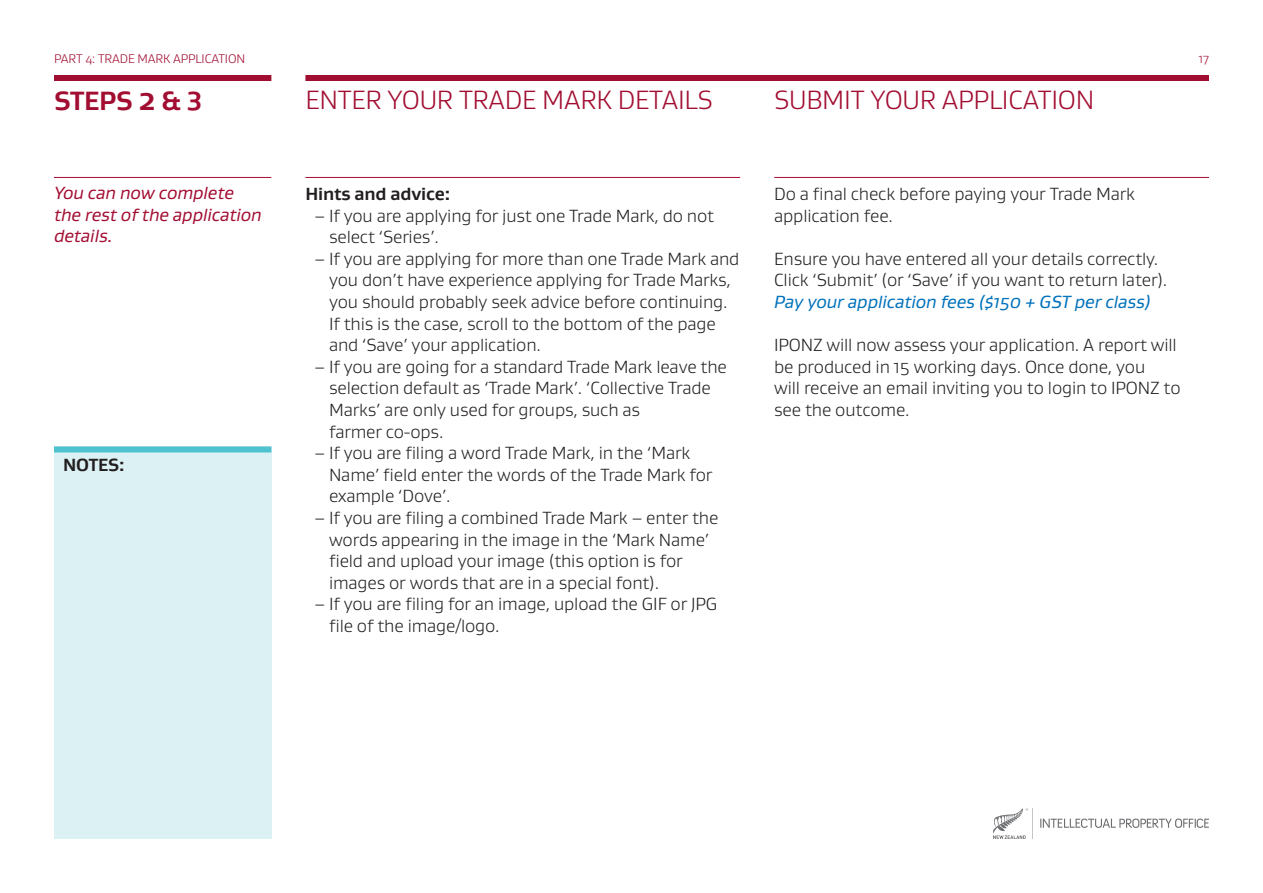
<style>
.page{position:relative;width:1263px;height:893px;background:#fff}
.page>*{position:absolute;margin:0;border:0;box-sizing:border-box;transform-origin:0 0}
.sub_titles{font:300 27px "Gustan";letter-spacing:-.01em;color:#a20e32}
.sub_title_bold{font:700 27px "Gustan";letter-spacing:-.01em;color:#a20e32}
.Body{font:300 18px/21.6px "Gustan";letter-spacing:-.01em;color:#231f20}
.italic_intro{font:italic 18px/21.6px "Gustan";letter-spacing:-.01em;color:#a20e32}
.Body-2{font:italic 18px "Gustan";letter-spacing:-.01em;color:#0071bb}
.Body-3{font:700 18px "Gustan";letter-spacing:-.01em;color:#231f20}
.small_top_title{font:300 12.75px "Gustan";letter-spacing:-.01em;color:#a20e32}
.s1{font-size:30px}
</style>
<div class="page">
<div style="left:54px;top:75px;width:217px;height:6px;background:#a20e32"></div>
<hr style="left:54px;top:177px;width:217px;height:1px;background:#a20e32">
<div style="left:305px;top:75px;width:904px;height:6px;background:#a20e32"></div>
<hr style="left:305px;top:177px;width:435px;height:1px;background:#a20e32">
<hr style="left:774px;top:177px;width:435px;height:1px;background:#a20e32">
<div style="left:54px;top:446px;width:217px;height:393px;background:#dbf1f3"></div>
<div style="left:54px;top:446px;width:217px;height:6px;background:#4ec3cf"></div>
<svg style="left:1040px;top:818px;width:169px;height:10px"></svg>
<svg style="left:993px;top:808px;width:40px;height:31px"></svg>
<p class="small_top_title" style="left:54px;top:50px;width:193px">PART 4: TRADE MARK APPLICATION</p>
<p class="small_top_title" style="left:1199px;top:50px;width:12px">17</p>
<p class="sub_title_bold" style="left:54px;top:83px;width:150px">STEPS <span class="s1">2</span> &amp; 3</p>
<p class="sub_titles" style="left:305px;top:83px;width:409px">ENTER YOUR TRADE MARK DETAILS</p>
<p class="sub_titles" style="left:774px;top:83px;width:322px">SUBMIT YOUR APPLICATION</p>
<p class="italic_intro" style="left:54px;top:182px;width:209px">You can now complete the rest of the application details.</p>
<p class="Body-3" style="left:63px;top:453px;width:63px">NOTES:</p>
<p class="Body-3" style="left:305px;top:182px;width:146px">Hints and advice:</p>
<p class="Body" style="left:329px;top:204px;width:387px;text-indent:-15px">– If you are applying for just one Trade Mark, do not select ‘Series’.</p>
<p class="Body" style="left:329px;top:247px;width:412px;text-indent:-15px">– If you are applying for more than one Trade Mark and you don’t have experience applying for Trade Marks, you should probably seek advice before continuing.<br>If this is the case, scroll to the bottom of the page and ‘Save’ your application.</p>
<p class="Body" style="left:329px;top:355px;width:399px;text-indent:-15px">– If you are going for a standard Trade Mark leave the selection default as ‘Trade Mark’. ‘Collective Trade Marks’ are only used for groups, such as<br>farmer co-ops.</p>
<p class="Body" style="left:329px;top:442px;width:385px;text-indent:-15px">– If you are filing a word Trade Mark, in the ‘Mark<br>Name’ field enter the words of the Trade Mark for example ‘Dove’.</p>
<p class="Body" style="left:329px;top:507px;width:391px;text-indent:-15px">– If you are filing a combined Trade Mark – enter the words appearing in the image in the ‘Mark Name’ field and upload your image (this option is for images or words that are in a special font).</p>
<p class="Body" style="left:329px;top:593px;width:390px;text-indent:-15px">– If you are filing for an image, upload the GIF or JPG file of the image/logo.</p>
<p class="Body" style="left:774px;top:183px;width:362px">Do a final check before paying your Trade Mark application fee.</p>
<p class="Body" style="left:774px;top:247px;width:386px">Ensure you have entered all your details correctly.</p>
<p class="Body" style="left:774px;top:269px;width:395px">Click ‘Submit’ (or ‘Save’ if you want to return later).</p>
<p class="Body-2" style="left:774px;top:290px;width:378px">Pay your application fees ($150 + GST per class)</p>
<p class="Body" style="left:774px;top:334px;width:408px">IPONZ will now assess your application. A report will be produced in 15 working days. Once done, you<br>will receive an email inviting you to login to IPONZ to see the outcome.</p>
</div>
